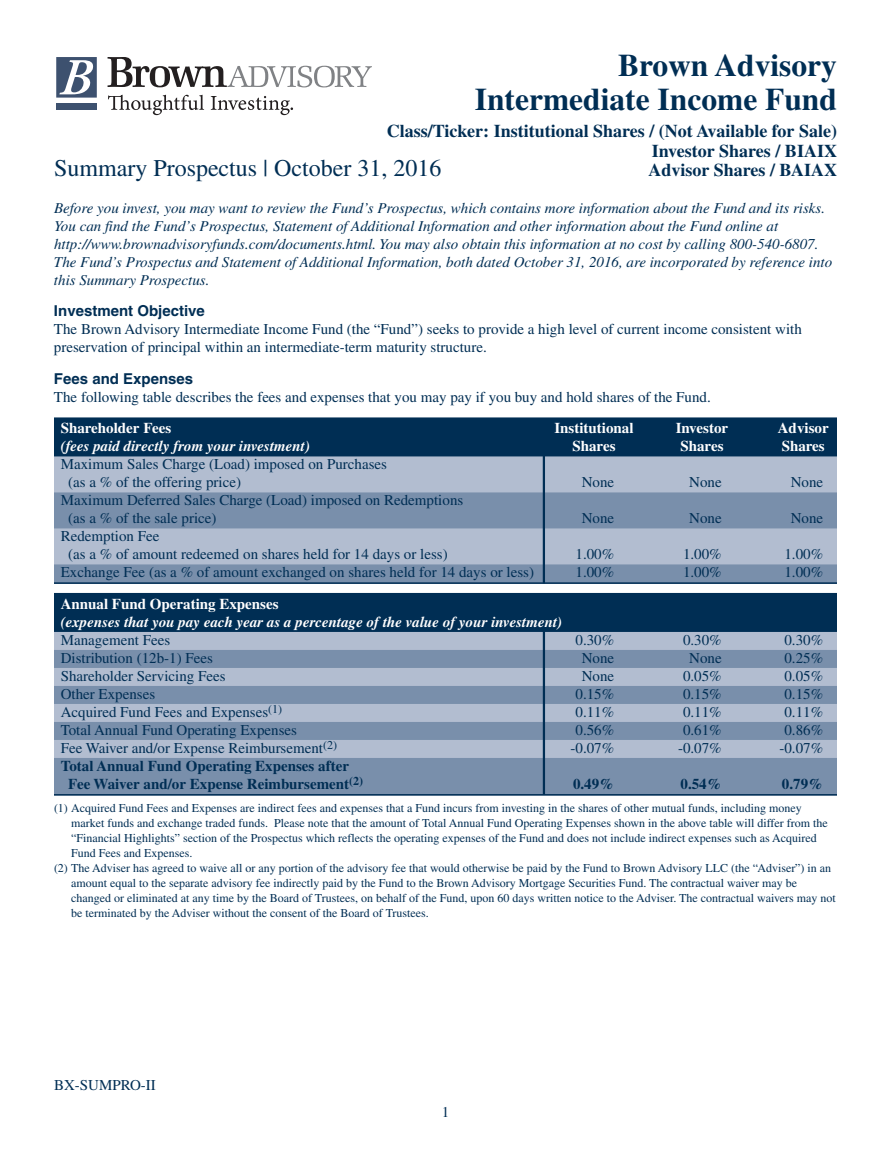
<style>
.page{position:relative;width:891px;height:1161px;background:#fff}
.page>*{position:absolute;margin:0;border:0;box-sizing:border-box;transform-origin:0 0}
.t1{font:700 31.5px/33.9px "Times";color:#002e54;text-align:right}
.t2{font:24px "Times";color:#002e54}
.t3{font:700 18px/19.5px "Times";color:#002e54;text-align:right}
.t4{font:15px/18px "Times";color:#002e54}
.t5{font:italic 15px/18px "Times";color:#002e54}
.t6{font:italic 700 15px "Times";color:#fff}
.t7{font:700 15px/18px "Times";color:#002e54}
.t8{font:700 15px "Times";color:#fff}
.t9{font:700 15px "Helvetica";color:#002e54}
.t10{font:12px "Times";color:#002e54}
</style>
<div class="page">
<div style="left:54px;top:417px;width:783px;height:23px;background:#002e54"></div>
<div style="left:54px;top:435px;width:783px;height:23px;background:#002e54"></div>
<div style="left:54px;top:456px;width:783px;height:20px;background:#b2bdd0"></div>
<div style="left:54px;top:474px;width:783px;height:20px;background:#b2bdd0"></div>
<div style="left:54px;top:492px;width:783px;height:20px;background:#798fab"></div>
<div style="left:54px;top:510px;width:783px;height:20px;background:#798fab"></div>
<div style="left:54px;top:528px;width:783px;height:20px;background:#b2bdd0"></div>
<div style="left:54px;top:546px;width:783px;height:20px;background:#b2bdd0"></div>
<div style="left:54px;top:564px;width:783px;height:20px;background:#798fab"></div>
<hr style="left:54px;top:582px;width:783px;height:2px;background:#002e54">
<div style="left:54px;top:593px;width:783px;height:22px;background:#002e54"></div>
<div style="left:54px;top:615px;width:783px;height:18px;background:#002e54"></div>
<div style="left:54px;top:632px;width:783px;height:19px;background:#b2bdd0"></div>
<div style="left:54px;top:650px;width:783px;height:19px;background:#798fab"></div>
<div style="left:54px;top:668px;width:783px;height:19px;background:#b2bdd0"></div>
<div style="left:54px;top:686px;width:783px;height:19px;background:#798fab"></div>
<div style="left:54px;top:704px;width:783px;height:19px;background:#b2bdd0"></div>
<div style="left:54px;top:722px;width:783px;height:19px;background:#798fab"></div>
<div style="left:54px;top:740px;width:783px;height:19px;background:#b2bdd0"></div>
<div style="left:54px;top:758px;width:783px;height:19px;background:#798fab"></div>
<div style="left:54px;top:776px;width:783px;height:19px;background:#798fab"></div>
<hr style="left:54px;top:794px;width:783px;height:2px;background:#002e54">
<hr style="left:543px;top:454px;width:2px;height:129px;background:#002e54">
<hr style="left:543px;top:630px;width:2px;height:165px;background:#002e54">
<svg style="left:108px;top:95px;width:96px;height:20px"></svg>
<svg style="left:211px;top:96px;width:82px;height:19px"></svg>
<div style="left:56px;top:104px;width:41px;height:6px;background:#3d516f"></div>
<svg style="left:108px;top:57px;width:264px;height:30px"></svg>
<svg style="left:56px;top:57px;width:41px;height:41px"></svg>
<h1 class="t1" style="left:475px;top:52px;width:364px">Brown Advisory<br>Intermediate Income Fund</h1>
<p class="t3" style="left:387px;top:123px;width:452px">Class/Ticker: Institutional Shares / (Not Available for Sale)<br>Investor Shares / BIAIX</p>
<h2 class="t2" style="left:54px;top:160px;width:389px">Summary Prospectus | October 31, 2016</h2>
<p class="t3" style="left:648px;top:162px;width:190px">Advisor Shares / BAIAX</p>
<p class="t5" style="left:54px;top:200px;width:780px">Before you invest, you may want to review the Fund’s Prospectus, which contains more information about the Fund and its risks.<br>You can find the Fund’s Prospectus, Statement of Additional Information and other information about the Fund online at http://www.brownadvisoryfunds.com/documents.html. You may also obtain this information at no cost by calling 800-540-6807.<br>The Fund’s Prospectus and Statement of Additional Information, both dated October 31, 2016, are incorporated by reference into this Summary Prospectus.</p>
<p class="t9" style="left:54px;top:306px;width:152px">Investment Objective</p>
<p class="t4" style="left:54px;top:322px;width:749px">The Brown Advisory Intermediate Income Fund (the “Fund”) seeks to provide a high level of current income consistent with preservation of principal within an intermediate-term maturity structure.</p>
<p class="t9" style="left:54px;top:373px;width:141px">Fees and Expenses</p>
<p class="t4" style="left:54px;top:389px;width:658px">The following table describes the fees and expenses that you may pay if you buy and hold shares of the Fund.</p>
<p class="t8" style="left:61px;top:423px;width:112px">Shareholder Fees</p>
<p class="t8" style="left:554px;top:423px;width:81px">Institutional</p>
<p class="t8" style="left:676px;top:423px;width:54px">Investor</p>
<p class="t8" style="left:778px;top:423px;width:52px">Advisor</p>
<p class="t6" style="left:61px;top:441px;width:251px">(fees paid directly from your investment)</p>
<p class="t8" style="left:572px;top:441px;width:45px">Shares</p>
<p class="t8" style="left:680px;top:441px;width:45px">Shares</p>
<p class="t8" style="left:782px;top:441px;width:45px">Shares</p>
<p class="t4" style="left:68px;top:457px;width:320px;text-indent:-8px">Maximum Sales Charge (Load) imposed on Purchases (as a % of the offering price)</p>
<p class="t4" style="left:582px;top:475px;width:34px">None</p>
<p class="t4" style="left:689px;top:475px;width:34px">None</p>
<p class="t4" style="left:791px;top:475px;width:34px">None</p>
<p class="t4" style="left:68px;top:493px;width:397px;text-indent:-8px">Maximum Deferred Sales Charge (Load) imposed on Redemptions (as a % of the sale price)</p>
<p class="t4" style="left:68px;top:529px;width:381px;text-indent:-8px">Redemption Fee<br>(as a % of amount redeemed on shares held for 14 days or less)</p>
<p class="t4" style="left:582px;top:511px;width:34px">None</p>
<p class="t4" style="left:689px;top:511px;width:34px">None</p>
<p class="t4" style="left:791px;top:511px;width:34px">None</p>
<p class="t4" style="left:576px;top:547px;width:40px">1.00%</p>
<p class="t4" style="left:683px;top:547px;width:40px">1.00%</p>
<p class="t4" style="left:784px;top:547px;width:40px">1.00%</p>
<p class="t4" style="left:61px;top:565px;width:475px">Exchange Fee (as a % of amount exchanged on shares held for 14 days or less)</p>
<p class="t4" style="left:576px;top:565px;width:40px">1.00%</p>
<p class="t4" style="left:683px;top:565px;width:40px">1.00%</p>
<p class="t4" style="left:784px;top:565px;width:40px">1.00%</p>
<p class="t8" style="left:61px;top:599px;width:219px">Annual Fund Operating Expenses</p>
<p class="t6" style="left:61px;top:616px;width:503px">(expenses that you pay each year as a percentage of the value of your investment)</p>
<p class="t4" style="left:61px;top:632px;width:111px">Management Fees</p>
<p class="t4" style="left:576px;top:632px;width:40px">0.30%</p>
<p class="t4" style="left:683px;top:632px;width:40px">0.30%</p>
<p class="t4" style="left:784px;top:632px;width:40px">0.30%</p>
<p class="t4" style="left:61px;top:650px;width:154px">Distribution (12b-1) Fees</p>
<p class="t4" style="left:582px;top:650px;width:34px">None</p>
<p class="t4" style="left:689px;top:650px;width:34px">None</p>
<p class="t4" style="left:784px;top:650px;width:40px">0.25%</p>
<p class="t4" style="left:61px;top:668px;width:166px">Shareholder Servicing Fees</p>
<p class="t4" style="left:582px;top:668px;width:34px">None</p>
<p class="t4" style="left:683px;top:668px;width:40px">0.05%</p>
<p class="t4" style="left:784px;top:668px;width:40px">0.05%</p>
<p class="t4" style="left:61px;top:686px;width:96px">Other Expenses</p>
<p class="t4" style="left:576px;top:686px;width:40px">0.15%</p>
<p class="t4" style="left:683px;top:686px;width:40px">0.15%</p>
<p class="t4" style="left:784px;top:686px;width:40px">0.15%</p>
<p class="t4" style="left:61px;top:704px;width:223px">Acquired Fund Fees and Expenses<sup>(1)</sup></p>
<p class="t4" style="left:576px;top:704px;width:40px">0.11%</p>
<p class="t4" style="left:683px;top:704px;width:40px">0.11%</p>
<p class="t4" style="left:784px;top:704px;width:40px">0.11%</p>
<p class="t4" style="left:61px;top:722px;width:238px">Total Annual Fund Operating Expenses</p>
<p class="t4" style="left:576px;top:722px;width:40px">0.56%</p>
<p class="t4" style="left:683px;top:722px;width:40px">0.61%</p>
<p class="t4" style="left:784px;top:722px;width:40px">0.86%</p>
<p class="t4" style="left:61px;top:740px;width:278px">Fee Waiver and/or Expense Reimbursement<sup>(2)</sup></p>
<p class="t4" style="left:571px;top:740px;width:45px">-0.07%</p>
<p class="t4" style="left:678px;top:740px;width:45px">-0.07%</p>
<p class="t4" style="left:779px;top:740px;width:45px">-0.07%</p>
<p class="t7" style="left:68px;top:758px;width:296px;text-indent:-8px">Total Annual Fund Operating Expenses after<br>Fee Waiver and/or Expense Reimbursement<sup>(2)</sup></p>
<p class="t7" style="left:573px;top:776px;width:43px">0.49%</p>
<p class="t7" style="left:681px;top:776px;width:43px">0.54%</p>
<p class="t7" style="left:782px;top:776px;width:43px">0.79%</p>
<p class="t10" style="left:54px;top:804px;width:749px">(1) Acquired Fund Fees and Expenses are indirect fees and expenses that a Fund incurs from investing in the shares of other mutual funds, including money</p>
<p class="t10" style="left:71px;top:819px;width:758px">market funds and exchange traded funds. Please note that the amount of Total Annual Fund Operating Expenses shown in the above table will differ from the</p>
<p class="t10" style="left:71px;top:834px;width:747px">“Financial Highlights” section of the Prospectus which reflects the operating expenses of the Fund and does not include indirect expenses such as Acquired</p>
<p class="t10" style="left:71px;top:849px;width:123px">Fund Fees and Expenses.</p>
<p class="t10" style="left:54px;top:864px;width:779px">(2) The Adviser has agreed to waive all or any portion of the advisory fee that would otherwise be paid by the Fund to Brown Advisory LLC (the “Adviser”) in an</p>
<p class="t10" style="left:71px;top:879px;width:728px">amount equal to the separate advisory fee indirectly paid by the Fund to the Brown Advisory Mortgage Securities Fund. The contractual waiver may be</p>
<p class="t10" style="left:71px;top:894px;width:766px">changed or eliminated at any time by the Board of Trustees, on behalf of the Fund, upon 60 days written notice to the Adviser. The contractual waivers may not</p>
<p class="t10" style="left:71px;top:909px;width:359px">be terminated by the Adviser without the consent of the Board of Trustees.</p>
<p class="t4" style="left:54px;top:1078px;width:103px">BX-SUMPRO-II</p>
<p class="t4" style="left:442px;top:1105px;width:9px">1</p>
</div>
